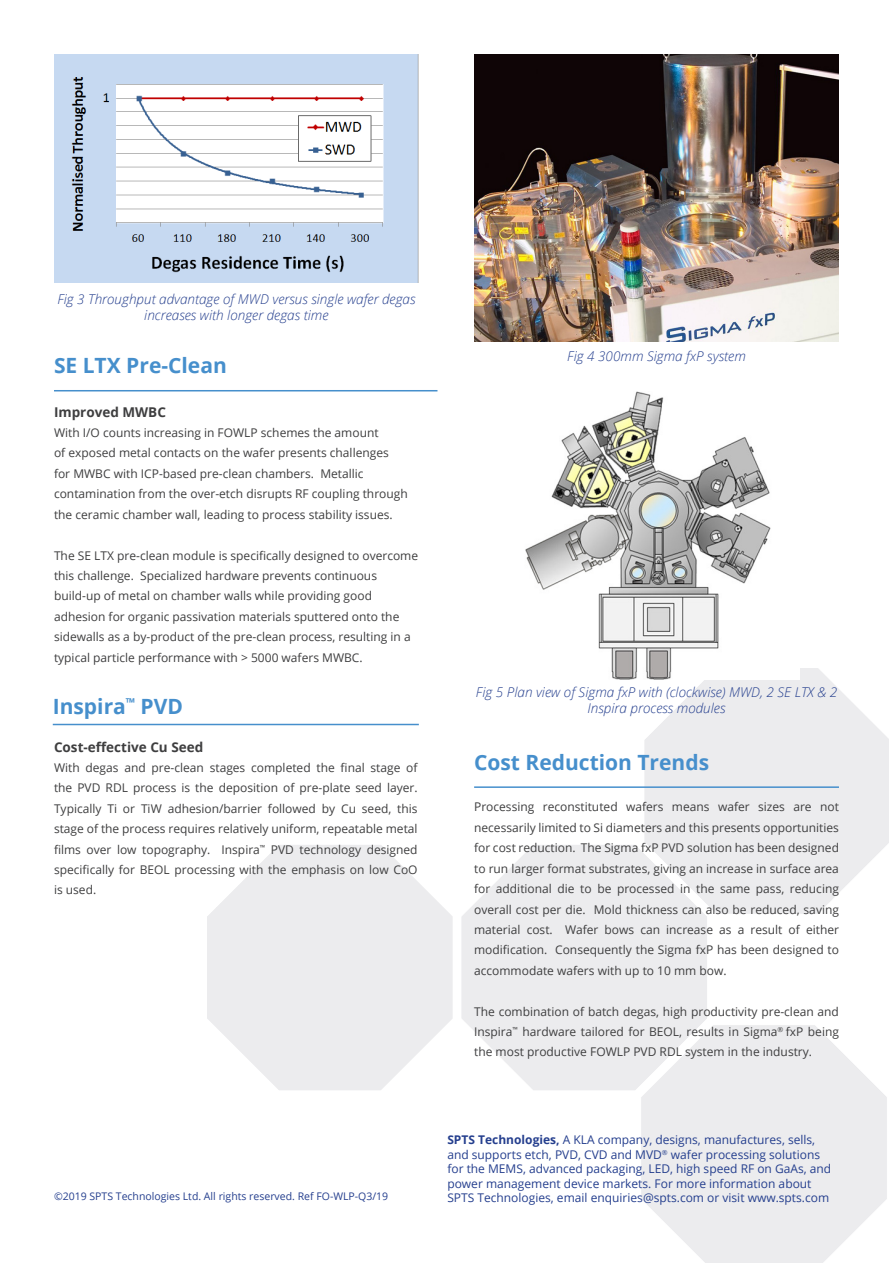
<style>
.page{position:relative;width:893px;height:1263px;background:#fff}
.page>*{position:absolute;margin:0;border:0;box-sizing:border-box;transform-origin:0 0}
.t1{font:700 21px "Open Sans";color:#468fcc}
.t2{font:italic 300 13.5px/16.2px "Open Sans";color:#253f8e;text-align:center}
.t3{font:700 13.5px "Open Sans";color:#3e3e3f}
.t4{font:12px/20.4px "Open Sans";color:#3e3e3f;text-align:justify}
.t5{font:12px/14.4px "Open Sans";color:#253f8e}
.t6{font:10.5px "Open Sans";color:#253f8e}
.s1{font-weight:700}
</style>
<div class="page">
<hr style="left:53px;top:724px;width:366px;height:1px;background:#468fcc">
<img style="left:474px;top:54px;width:365px;height:288px">
<hr style="left:54px;top:390px;width:383px;height:1px;background:#468fcc">
<img style="left:54px;top:54px;width:364px;height:228px">
<hr style="left:474px;top:786px;width:365px;height:2px;background:#468fcc">
<img style="left:525px;top:391px;width:246px;height:288px">
<p class="t2" style="left:57px;top:291px;width:360px">Fig 3 Throughput advantage of MWD versus single wafer degas increases with longer degas time</p>
<p class="t1" style="left:54px;top:351px;width:174px">SE LTX Pre-Clean</p>
<p class="t3" style="left:54px;top:402px;width:113px">Improved MWBC</p>
<p class="t4" style="left:54px;top:422px;width:355px;text-align:left">With I/O counts increasing in FOWLP schemes the amount<br>of exposed metal contacts on the wafer presents challenges for MWBC with ICP-based pre-clean chambers. Metallic contamination from the over-etch disrupts RF coupling through the ceramic chamber wall, leading to process stability issues.</p>
<p class="t4" style="left:54px;top:545px;width:366px;text-align:left">The SE LTX pre-clean module is specifically designed to overcome this challenge. Specialized hardware prevents continuous build-up of metal on chamber walls while providing good adhesion for organic passivation materials sputtered onto the sidewalls as a by-product of the pre-clean process, resulting in a typical particle performance with &gt; 5000 wafers MWBC.</p>
<p class="t2" style="left:567px;top:348px;width:180px">Fig 4 300mm Sigma fxP system</p>
<p class="t1" style="left:53px;top:691px;width:132px">Inspira<sup>™</sup> PVD</p>
<p class="t2" style="left:476px;top:684px;width:363px">Fig 5 Plan view of Sigma fxP with (clockwise) MWD, 2 SE LTX &amp; 2<br>Inspira process modules</p>
<p class="t3" style="left:54px;top:737px;width:151px">Cost-effective Cu Seed</p>
<p class="t4" style="left:54px;top:757px;width:365px">With degas and pre-clean stages completed the final stage of the PVD RDL process is the deposition of pre-plate seed layer.<br>Typically Ti or TiW adhesion/barrier followed by Cu seed, this stage of the process requires relatively uniform, repeatable metal films over low topography. Inspira<sup>™</sup> PVD technology designed specifically for BEOL processing with the emphasis on low CoO is used.</p>
<p class="t1" style="left:474px;top:747px;width:236px">Cost Reduction Trends</p>
<p class="t4" style="left:474px;top:797px;width:366px">Processing reconstituted wafers means wafer sizes are not necessarily limited to Si diameters and this presents opportunities for cost reduction. The Sigma fxP PVD solution has been designed to run larger format substrates, giving an increase in surface area for additional die to be processed in the same pass, reducing overall cost per die. Mold thickness can also be reduced, saving material cost. Wafer bows can increase as a result of either modification. Consequently the Sigma fxP has been designed to accommodate wafers with up to 10 mm bow.</p>
<p class="t4" style="left:474px;top:1001px;width:366px">The combination of batch degas, high productivity pre-clean and Inspira<sup>™</sup> hardware tailored for BEOL, results in Sigma<sup>®</sup> fxP being the most productive FOWLP PVD RDL system in the industry.</p>
<p class="t5" style="left:447px;top:1132px;width:385px"><span class="s1">SPTS Technologies,</span> A KLA company, designs, manufactures, sells, and supports etch, PVD, CVD and MVD<sup>®</sup> wafer processing solutions for the MEMS, advanced packaging, LED, high speed RF on GaAs, and power management device markets. For more information about</p>
<p class="t6" style="left:54px;top:1189px;width:336px">©2019 SPTS Technologies Ltd. All rights reserved. Ref FO-WLP-Q3/19</p>
<p class="t5" style="left:447px;top:1190px;width:383px">SPTS Technologies, email enquiries@spts.com or visit www.spts.com</p>
</div>
